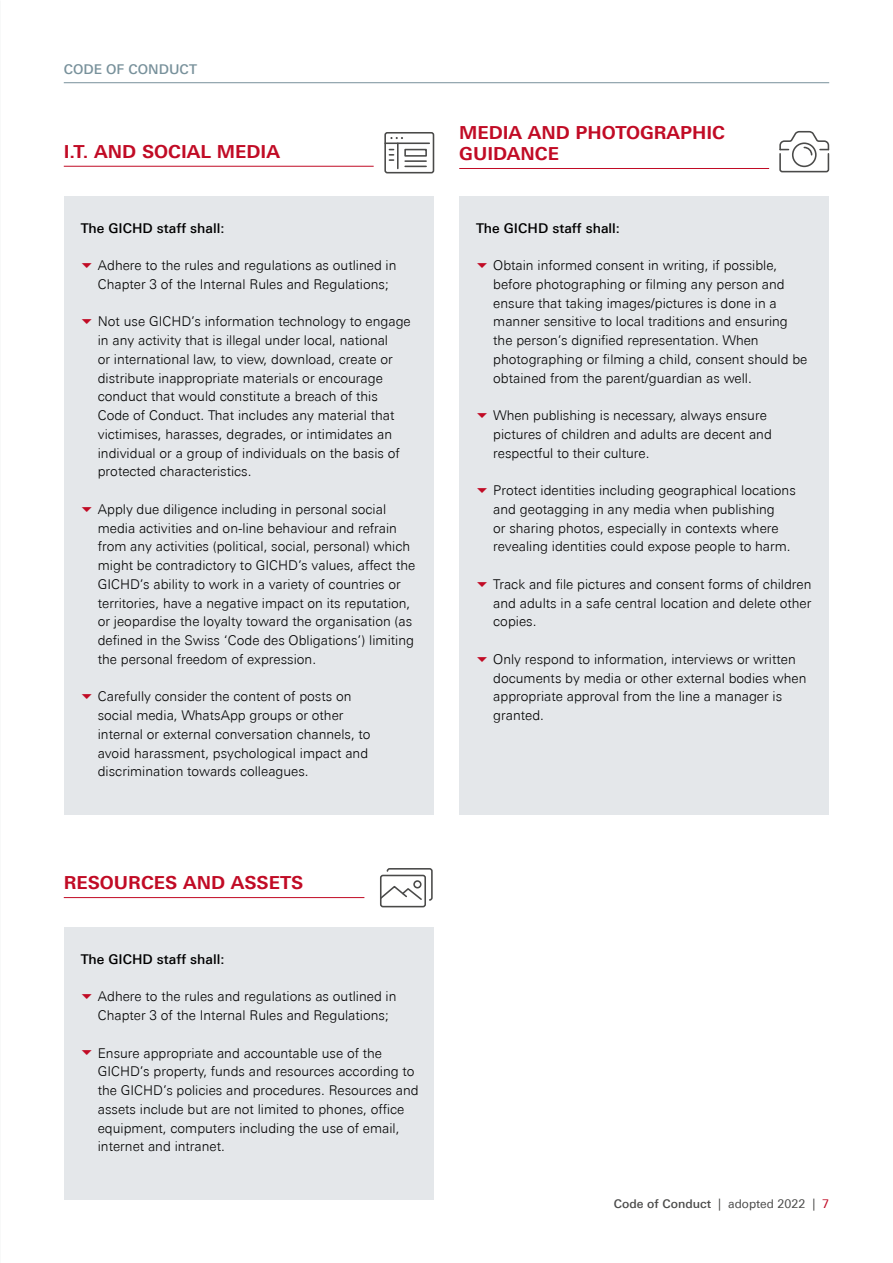
<style>
.page{position:relative;width:893px;height:1263px;background:#fff}
.page>*{position:absolute;margin:0;border:0;box-sizing:border-box;transform-origin:0 0}
.t1{font:700 18px/21px "Univers Next Pro";color:#c10b25}
.t2{font:300 13.5px/18.8px "Univers Next Pro";color:#000}
.t3{font:500 13.5px "Univers Next Pro";color:#000}
.t4{font:500 13.5px "Univers Next Pro";color:#78919b}
.t5{font:500 12px "Univers Next Pro";color:#4a4a49}
.s1{font-weight:400}
.s2{font-weight:400;color:#c10b25}
</style>
<div class="page">
<div style="left:64px;top:927px;width:370px;height:272px;background:#e4e7ea"></div>
<hr style="left:64px;top:166px;width:310px;height:1px;background:#c10b25">
<hr style="left:64px;top:897px;width:300px;height:1px;background:#c10b25">
<hr style="left:459px;top:168px;width:310px;height:1px;background:#c10b25">
<div style="left:64px;top:196px;width:370px;height:618px;background:#e4e7ea"></div>
<div style="left:459px;top:196px;width:370px;height:618px;background:#e4e7ea"></div>
<div style="left:380px;top:875px;width:46px;height:32px;border:2px solid #4a4a49;border-radius:2px"></div>
<svg style="left:380px;top:868px;width:53px;height:33px"></svg>
<div style="left:413px;top:880px;width:9px;height:8px;border:2px solid #4a4a49;border-radius:50%"></div>
<hr style="left:405px;top:160px;width:21px;height:2px;background:#4a4a49">
<svg style="left:405px;top:166px;width:21px;height:1px"></svg>
<div style="left:404px;top:149px;width:23px;height:8px;border:2px solid #4a4a49"></div>
<div style="left:384px;top:132px;width:50px;height:41px;border:2px solid #4a4a49;border-radius:2px"></div>
<hr style="left:385px;top:142px;width:44px;height:2px;background:#4a4a49">
<svg style="left:390px;top:137px;width:13px;height:2px"></svg>
<hr style="left:397px;top:143px;width:2px;height:25px;background:#4a4a49">
<svg style="left:389px;top:149px;width:5px;height:12px"></svg>
<svg style="left:779px;top:130px;width:51px;height:43px"></svg>
<hr style="left:64px;top:82px;width:765px;height:1px;background:#78919b">
<p class="t4" style="left:64px;top:61px;width:135px">CODE OF CONDUCT</p>
<h1 class="t1" style="left:64px;top:141px;width:218px">I.T. AND SOCIAL MEDIA</h1>
<p class="t3" style="left:81px;top:220px;width:145px">The GICHD staff shall:</p>
<p class="t2" style="left:98px;top:256px;width:300px">Adhere to the rules and regulations as outlined in<br>Chapter 3 of the Internal Rules and Regulations;</p>
<p class="t2" style="left:98px;top:312px;width:314px">Not use GICHD’s information technology to engage in any activity that is illegal under local, national<br>or international law, to view, download, create or distribute inappropriate materials or encourage conduct that would constitute a breach of this Code of Conduct. That includes any material that victimises, harasses, degrades, or intimidates an individual or a group of individuals on the basis of protected characteristics.</p>
<p class="t2" style="left:98px;top:500px;width:319px">Apply due diligence including in personal social media activities and on-line behaviour and refrain from any activities (political, social, personal) which might be contradictory to GICHD’s values, affect the GICHD’s ability to work in a variety of countries or territories, have a negative impact on its reputation, or jeopardise the loyalty toward the organisation (as defined in the Swiss ‘Code des Obligations’) limiting the personal freedom of expression.</p>
<p class="t2" style="left:98px;top:687px;width:274px">Carefully consider the content of posts on social media, WhatsApp groups or other internal or external conversation channels, to avoid harassment, psychological impact and discrimination towards colleagues.</p>
<h1 class="t1" style="left:64px;top:872px;width:241px">RESOURCES AND ASSETS</h1>
<p class="t3" style="left:81px;top:951px;width:145px">The GICHD staff shall:</p>
<p class="t2" style="left:98px;top:987px;width:300px">Adhere to the rules and regulations as outlined in<br>Chapter 3 of the Internal Rules and Regulations;</p>
<p class="t2" style="left:98px;top:1043px;width:322px">Ensure appropriate and accountable use of the GICHD’s property, funds and resources according to the GICHD’s policies and procedures. Resources and assets include but are not limited to phones, office equipment, computers including the use of email, internet and intranet.</p>
<h1 class="t1" style="left:459px;top:122px;width:267px">MEDIA AND PHOTOGRAPHIC<br>GUIDANCE</h1>
<p class="t3" style="left:476px;top:220px;width:145px">The GICHD staff shall:</p>
<p class="t2" style="left:493px;top:256px;width:316px">Obtain informed consent in writing, if possible, before photographing or filming any person and ensure that taking images/pictures is done in a manner sensitive to local traditions and ensuring the person’s dignified representation. When photographing or filming a child, consent should be obtained from the parent/guardian as well.</p>
<p class="t2" style="left:493px;top:406px;width:280px">When publishing is necessary, always ensure pictures of children and adults are decent and respectful to their culture.</p>
<p class="t2" style="left:493px;top:481px;width:304px">Protect identities including geographical locations and geotagging in any media when publishing<br>or sharing photos, especially in contexts where revealing identities could expose people to harm.</p>
<p class="t2" style="left:493px;top:575px;width:320px;text-align:justify">Track and file pictures and consent forms of children and adults in a safe central location and delete other copies.</p>
<p class="t2" style="left:493px;top:650px;width:315px">Only respond to information, interviews or written documents by media or other external bodies when appropriate approval from the line a manager is granted.</p>
<p class="t5" style="left:614px;top:1197px;width:217px">Code of Conduct <span class="s1">| adopted 2022 |</span> <span class="s2">7</span></p>
</div>
